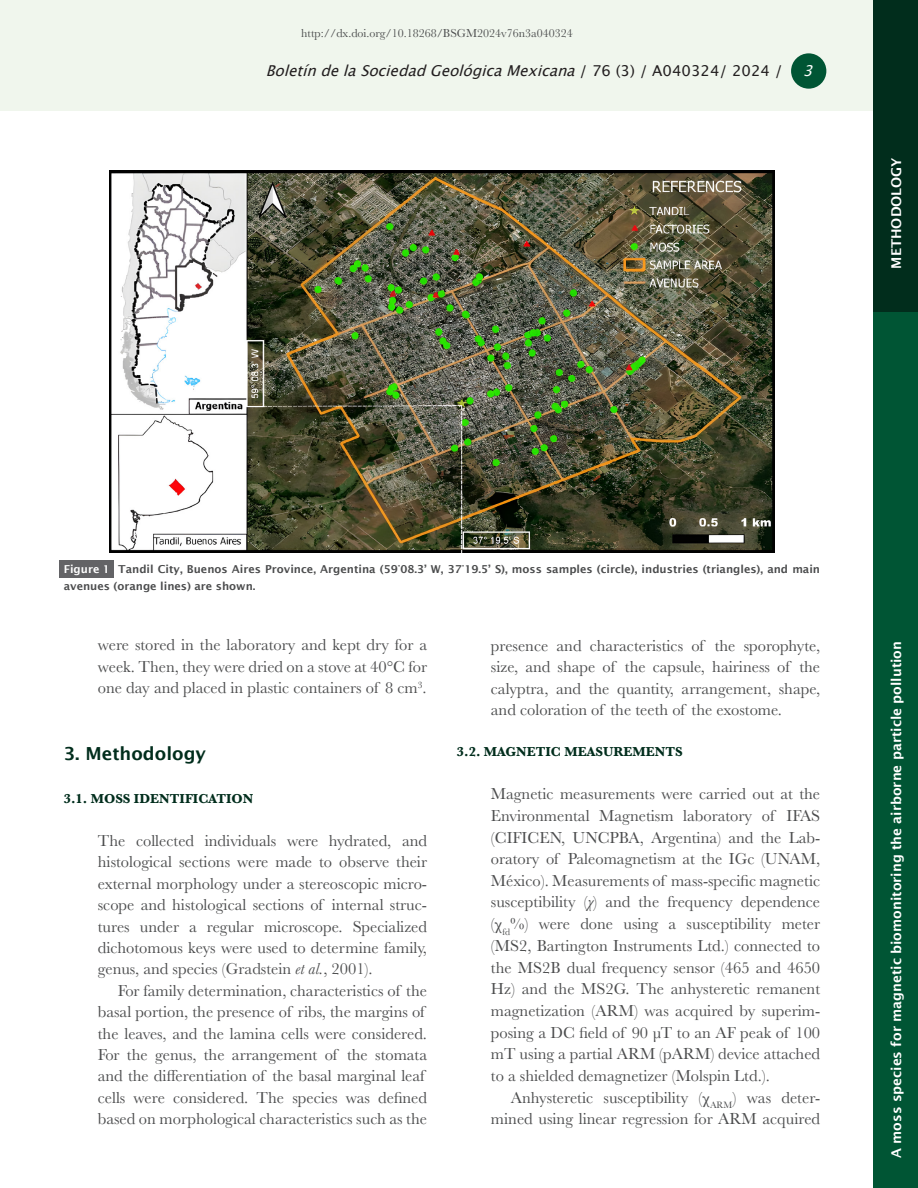
<style>
.page{position:relative;width:918px;height:1188px;background:#fff}
.page>*{position:absolute;margin:0;border:0;box-sizing:border-box;transform-origin:0 0}
.Hierarchy_1{font:600 18px "Lucida Sans";color:#012d1c}
.Indented-text{font:16.5px/21.6px "Baskerville";color:#4b4c4d;text-align:justify}
.t1{font:italic 15px "Lucida Grande";color:#231f20}
.t2{font:italic 15px "Lucida Grande";color:#fff}
.Section{font:600 13.5px "Lucida Sans";color:#fff}
.Hierarchy_2{font:700 13.5px "Baskerville";color:#012d1c}
.t3{font:12px "Baskerville";color:#4b4c4d}
.Figure_foot{font:600 10.95px/16.5px "Lucida Sans";color:#4b4c4d}
.Figure_foot_number{font:600 10.95px "Lucida Sans";color:#fff}
.s1{font-style:normal}
.s2{font-style:italic}
</style>
<div class="page">
<div style="left:874px;top:311px;width:44px;height:877px;background:#005534"></div>
<div style="left:0;top:0;width:874px;height:111px;background:#f0f6ed"></div>
<div style="left:791px;top:53px;width:35px;height:36px;background:#005534;border-radius:50%"></div>
<div style="left:874px;top:0;width:44px;height:311px;background:#012d1c"></div>
<img style="left:110px;top:170px;width:664px;height:383px">
<div style="left:60px;top:561px;width:54px;height:17px;background:#636366"></div>
<p class="t3" style="left:301px;top:26px;width:273px">http://dx.doi.org/10.18268/BSGM2024v76n3a040324</p>
<p class="t1" style="left:266px;top:62px;width:518px">BoletíndelaSociedadGeológicaMexicana<span class="s1">/ 7 6 ( 3 ) / A 0 4 0 3 2 4 / 2 0 2 4 /</span></p>
<p class="t2" style="left:803px;top:62px;width:19px">3</p>
<p class="Section" style="left:889px;top:269px;width:113px;rotate:-90deg">METHODOLOGY</p>
<p class="Figure_foot" style="left:64px;top:561px;width:758px;text-indent:54px">Tandil City, Buenos Aires Province, Argentina (59°08.3’ W, 37°19.5’ S), moss samples (circle), industries (triangles), and main avenues (orange lines) are shown.</p>
<p class="Figure_foot_number" style="left:64px;top:563px;width:48px">Figure 1</p>
<p class="Indented-text" style="left:98px;top:635px;width:331px">were stored in the laboratory and kept dry for a week. Then, they were dried on a stove at 40°C for one day and placed in plastic containers of 8 cm<sup>3</sup>.</p>
<p class="Hierarchy_1" style="left:64px;top:744px;width:144px">3. Methodology</p>
<p class="Hierarchy_2" style="left:64px;top:789px;width:191px">3.1. MOSS IDENTIFICATION</p>
<p class="Indented-text" style="left:98px;top:830px;width:331px">The collected individuals were hydrated, and histological sections were made to observe their external morphology under a stereoscopic micro&shy;scope and histological sections of internal struc&shy;tures under a regular microscope. Specialized dichotomous keys were used to determine family, genus, and species (Gradstein <span class="s2">et al.</span>, 2001).</p>
<p class="Indented-text" style="left:98px;top:980px;width:331px;text-align:left;text-indent:20px">For family determination, characteristics of the basal portion, the presence of ribs, the margins of the leaves, and the lamina cells were considered.<br>For the genus, the arrangement of the stomata and the differentiation of the basal marginal leaf cells were considered. The species was defined based on morphological characteristics such as the</p>
<p class="Indented-text" style="left:491px;top:635px;width:331px">presence and characteristics of the sporophyte, size, and shape of the capsule, hairiness of the calyptra, and the quantity, arrangement, shape, and coloration of the teeth of the exostome.</p>
<p class="Hierarchy_2" style="left:457px;top:742px;width:227px">3.2. MAGNETIC MEASUREMENTS</p>
<p class="Indented-text" style="left:491px;top:783px;width:331px">Magnetic measurements were carried out at the Environmental Magnetism laboratory of IFAS (CIFICEN, UNCPBA, Argentina) and the Lab&shy;oratory of Paleomagnetism at the IGc (UNAM, México). Measurements of mass-specific magnetic susceptibility (<span class="s2">χ</span>) and the frequency dependence (χ<sub>fd</sub>%) were done using a susceptibility meter (MS2, Bartington Instruments Ltd.) connected to the MS2B dual frequency sensor (465 and 4650<br>Hz) and the MS2G. The anhysteretic remanent magnetization (ARM) was acquired by superim&shy;posing a DC field of 90 μT to an AF peak of 100 mT using a partial ARM (pARM) device attached to a shielded demagnetizer (Molspin Ltd.).</p>
<p class="Indented-text" style="left:491px;top:1087px;width:331px;text-align:right">Anhysteretic susceptibility (χ<sub>ARM</sub>) was deter&shy;mined using linear regression for ARM acquired</p>
<p class="Section" style="left:889px;top:1158px;width:518px;rotate:-90deg">A moss species for magnetic biomonitoring the airborne particle pollution</p>
</div>
